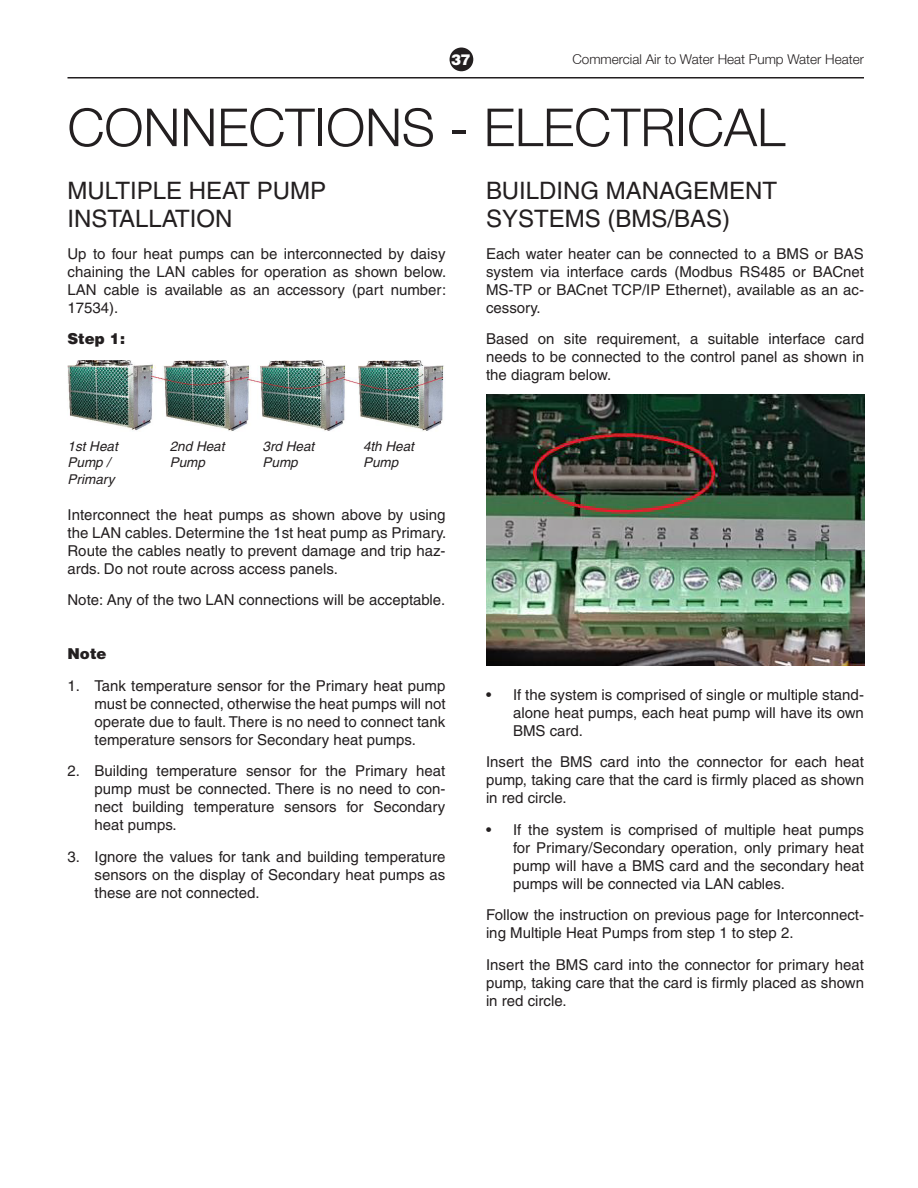
<style>
.page{position:relative;width:918px;height:1188px;background:#fff}
.page>*{position:absolute;margin:0;border:0;box-sizing:border-box;transform-origin:0 0}
.t1{font:300 52.5px "Rheem Sans";color:#231f20}
.t2{font:24px/28.8px "Helvetica";color:#231f20}
.t3{font:15px/18px "Helvetica";color:#231f20;text-align:justify}
.t4{font:900 15px "Helvetica";color:#231f20}
.t5{font:900 15px "Helvetica";color:#fff}
.t6{font:italic 13.5px/16.2px "Helvetica";color:#231f20}
.t7{font:300 13.5px "Rheem Sans";color:#231f20}
</style>
<div class="page">
<hr style="left:68px;top:77px;width:796px;height:2px;background:#231f20">
<div style="left:450px;top:48px;width:23px;height:23px;background:#231f20;border-radius:50%"></div>
<img style="left:68px;top:360px;width:376px;height:71px">
<img style="left:486px;top:395px;width:378px;height:271px">
<p class="t5" style="left:451px;top:50px;width:21px">37</p>
<p class="t7" style="left:572px;top:51px;width:293px">Commercial Air to Water Heat Pump Water Heater</p>
<p class="t1" style="left:68px;top:95px;width:719px">CONNECTIONS - ELECTRICAL</p>
<p class="t2" style="left:68px;top:176px;width:260px">MULTIPLE HEAT PUMP<br>INSTALLATION</p>
<p class="t3" style="left:68px;top:245px;width:380px">Up to four heat pumps can be interconnected by daisy chaining the LAN cables for operation as shown below.<br>LAN cable is available as an accessory (part number:<br>17534).</p>
<p class="t4" style="left:68px;top:329px;width:59px">Step 1:</p>
<p class="t2" style="left:486px;top:176px;width:293px">BUILDING MANAGEMENT<br>SYSTEMS (BMS/BAS)</p>
<p class="t3" style="left:486px;top:245px;width:380px">Each water heater can be connected to a BMS or BAS system via interface cards (Modbus RS485 or BACnet MS-TP or BACnet TCP/IP Ethernet), available as an ac&shy;cessory.</p>
<p class="t3" style="left:486px;top:330px;width:380px">Based on site requirement, a suitable interface card needs to be connected to the control panel as shown in the diagram below.</p>
<p class="t6" style="left:68px;top:438px;width:52px">1st Heat<br>Pump /</p>
<p class="t6" style="left:68px;top:471px;width:49px">Primary</p>
<p class="t6" style="left:170px;top:438px;width:56px">2nd Heat<br>Pump</p>
<p class="t6" style="left:263px;top:438px;width:53px">3rd Heat<br>Pump</p>
<p class="t6" style="left:363px;top:438px;width:53px">4th Heat<br>Pump</p>
<p class="t3" style="left:68px;top:506px;width:380px">Interconnect the heat pumps as shown above by using the LAN cables. Determine the 1st heat pump as Primary.<br>Route the cables neatly to prevent damage and trip haz&shy;ards. Do not route across access panels.</p>
<p class="t3" style="left:68px;top:591px;width:379px">Note: Any of the two LAN connections will be acceptable.</p>
<p class="t4" style="left:68px;top:644px;width:41px">Note</p>
<p class="t3" style="left:94px;top:677px;width:353px;text-indent:-27px">1. Tank temperature sensor for the Primary heat pump must be connected, otherwise the heat pumps will not operate due to fault. There is no need to connect tank temperature sensors for Secondary heat pumps.</p>
<p class="t3" style="left:94px;top:762px;width:353px;text-indent:-27px">2. Building temperature sensor for the Primary heat pump must be connected. There is no need to con&shy;nect building temperature sensors for Secondary heat pumps.</p>
<p class="t3" style="left:94px;top:848px;width:352px;text-indent:-27px">3. Ignore the values for tank and building temperature sensors on the display of Secondary heat pumps as these are not connected.</p>
<p class="t3" style="left:513px;top:686px;width:353px;text-indent:-27px">• If the system is comprised of single or multiple stand&shy;alone heat pumps, each heat pump will have its own BMS card.</p>
<p class="t3" style="left:486px;top:753px;width:380px">Insert the BMS card into the connector for each heat pump, taking care that the card is firmly placed as shown in red circle.</p>
<p class="t3" style="left:513px;top:821px;width:353px;text-indent:-27px">• If the system is comprised of multiple heat pumps for Primary/Secondary operation, only primary heat pump will have a BMS card and the secondary heat pumps will be connected via LAN cables.</p>
<p class="t3" style="left:486px;top:906px;width:380px">Follow the instruction on previous page for Interconnect&shy;ing Multiple Heat Pumps from step 1 to step 2.</p>
<p class="t3" style="left:486px;top:956px;width:380px">Insert the BMS card into the connector for primary heat pump, taking care that the card is firmly placed as shown in red circle.</p>
</div>
